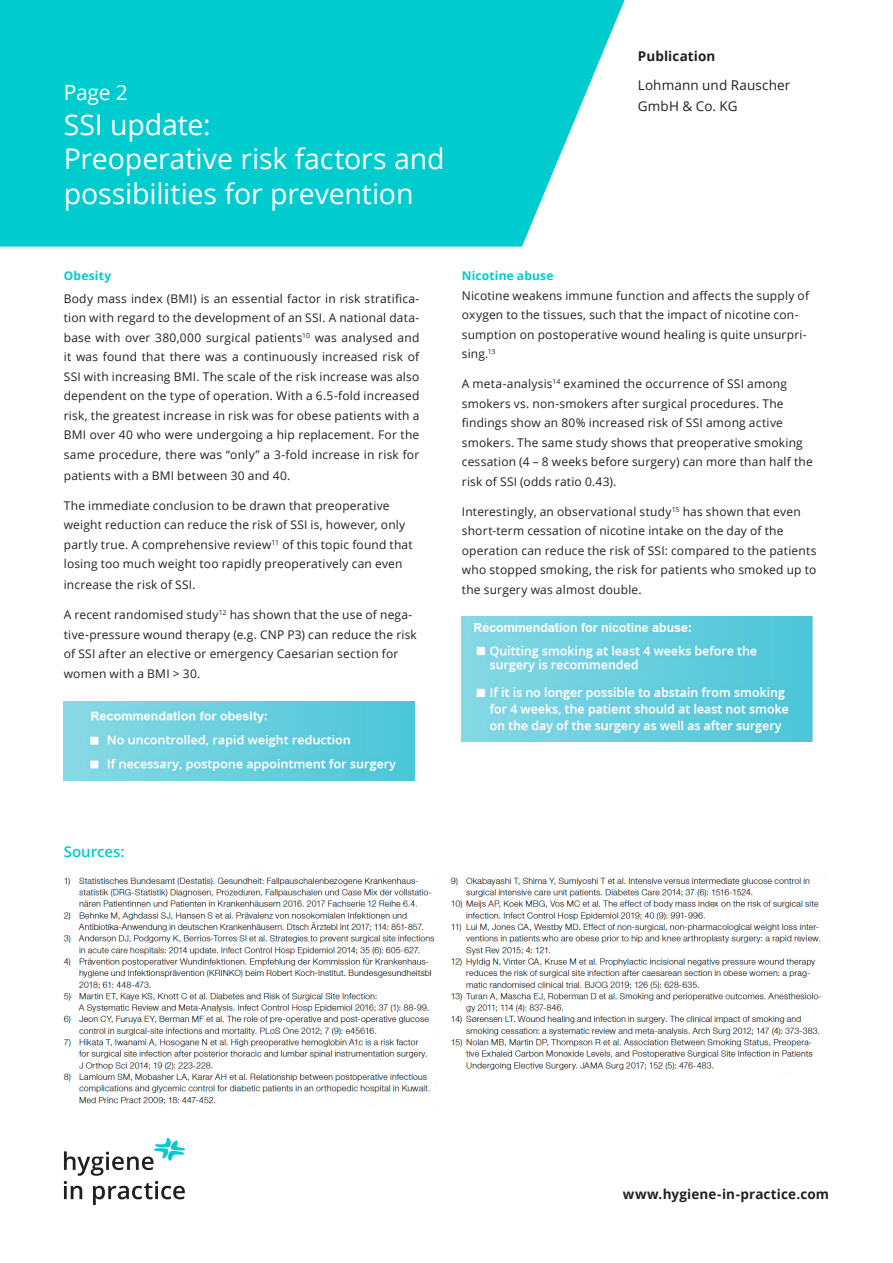
<style>
.page{position:relative;width:893px;height:1263px;background:#fff}
.page>*{position:absolute;margin:0;border:0;box-sizing:border-box;transform-origin:0 0}
.Titel{font:28.5px "Open Sans";letter-spacing:-.005em;color:#fff}
.Titel-2{font:21px "Open Sans";color:#fff}
.t1{font:600 15px "Open Sans";color:#00cbce}
.t2{font:700 13.5px "Open Sans";letter-spacing:.01em;color:#231f20}
.t3{font:13.5px/21px "Open Sans";letter-spacing:.01em;color:#231f20}
.t4{font:12px/19.5px "Open Sans";letter-spacing:.015em;color:#231f20}
.t5{font:700 12px "Open Sans";letter-spacing:.015em;color:#00cbce}
</style>
<div class="page">
<svg style="left:0;top:0;width:625px;height:247px;background:#15cfd2"></svg>
<svg style="left:64px;top:1138px;width:121px;height:67px"></svg>
<img style="left:64px;top:701px;width:351px;height:80px">
<img style="left:462px;top:617px;width:351px;height:125px">
<img style="left:63px;top:870px;width:759px;height:235px">
<p class="Titel-2" style="left:64px;top:78px;width:66px">Page 2</p>
<p class="Titel" style="left:64px;top:105px;width:148px">SSI update:</p>
<p class="Titel" style="left:64px;top:140px;width:382px">Preoperative risk factors and</p>
<p class="Titel" style="left:64px;top:174px;width:351px">possibilities for prevention</p>
<p class="t2" style="left:638px;top:47px;width:79px">Publication</p>
<p class="t3" style="left:638px;top:74px;width:154px">Lohmann und Rauscher<br>GmbH &amp; Co. KG</p>
<p class="t5" style="left:64px;top:268px;width:49px">Obesity</p>
<p class="t4" style="left:64px;top:288px;width:357px;text-align:justify">Body mass index (BMI) is an essential factor in risk stratifica&shy;tion with regard to the development of an SSI. A national data&shy;base with over 380,000 surgical patients<sup>10</sup> was analysed and it was found that there was a continuously increased risk of SSI with increasing BMI. The scale of the risk increase was also dependent on the type of operation. With a 6.5-fold increased risk, the greatest increase in risk was for obese patients with a BMI over 40 who were undergoing a hip replacement. For the same procedure, there was “only” a 3-fold increase in risk for</p>
<p class="t4" style="left:64px;top:465px;width:228px">patients with a BMI between 30 and 40.</p>
<p class="t4" style="left:64px;top:495px;width:350px">The immediate conclusion to be drawn that preoperative weight reduction can reduce the risk of SSI is, however, only partly true. A comprehensive review<sup>11</sup> of this topic found that losing too much weight too rapidly preoperatively can even</p>
<p class="t4" style="left:64px;top:575px;width:133px">increase the risk of SSI.</p>
<p class="t4" style="left:64px;top:605px;width:355px">A recent randomised study<sup>12</sup> has shown that the use of nega&shy;tive-pressure wound therapy (e.g. CNP P3) can reduce the risk of SSI after an elective or emergency Caesarian section for women with a BMI &gt; 30.</p>
<p class="t5" style="left:462px;top:268px;width:93px">Nicotine abuse</p>
<p class="t4" style="left:462px;top:285px;width:349px">Nicotine weakens immune function and affects the supply of oxygen to the tissues, such that the impact of nicotine con&shy;sumption on postoperative wound healing is quite unsurpri&shy;sing.<sup>13</sup></p>
<p class="t4" style="left:462px;top:374px;width:352px">A meta-analysis<sup>14</sup> examined the occurrence of SSI among smokers vs. non-smokers after surgical procedures. The findings show an 80% increased risk of SSI among active smokers. The same study shows that preoperative smoking cessation (4 – 8 weeks before surgery) can more than half the risk of SSI (odds ratio 0.43).</p>
<p class="t4" style="left:462px;top:501px;width:356px">Interestingly, an observational study<sup>15</sup> has shown that even short-term cessation of nicotine intake on the day of the operation can reduce the risk of SSI: compared to the patients who stopped smoking, the risk for patients who smoked up to the surgery was almost double.</p>
<p class="t1" style="left:64px;top:841px;width:62px">Sources:</p>
<p class="t2" style="left:623px;top:1185px;width:208px">www.hygiene-in-practice.com</p>
</div>
